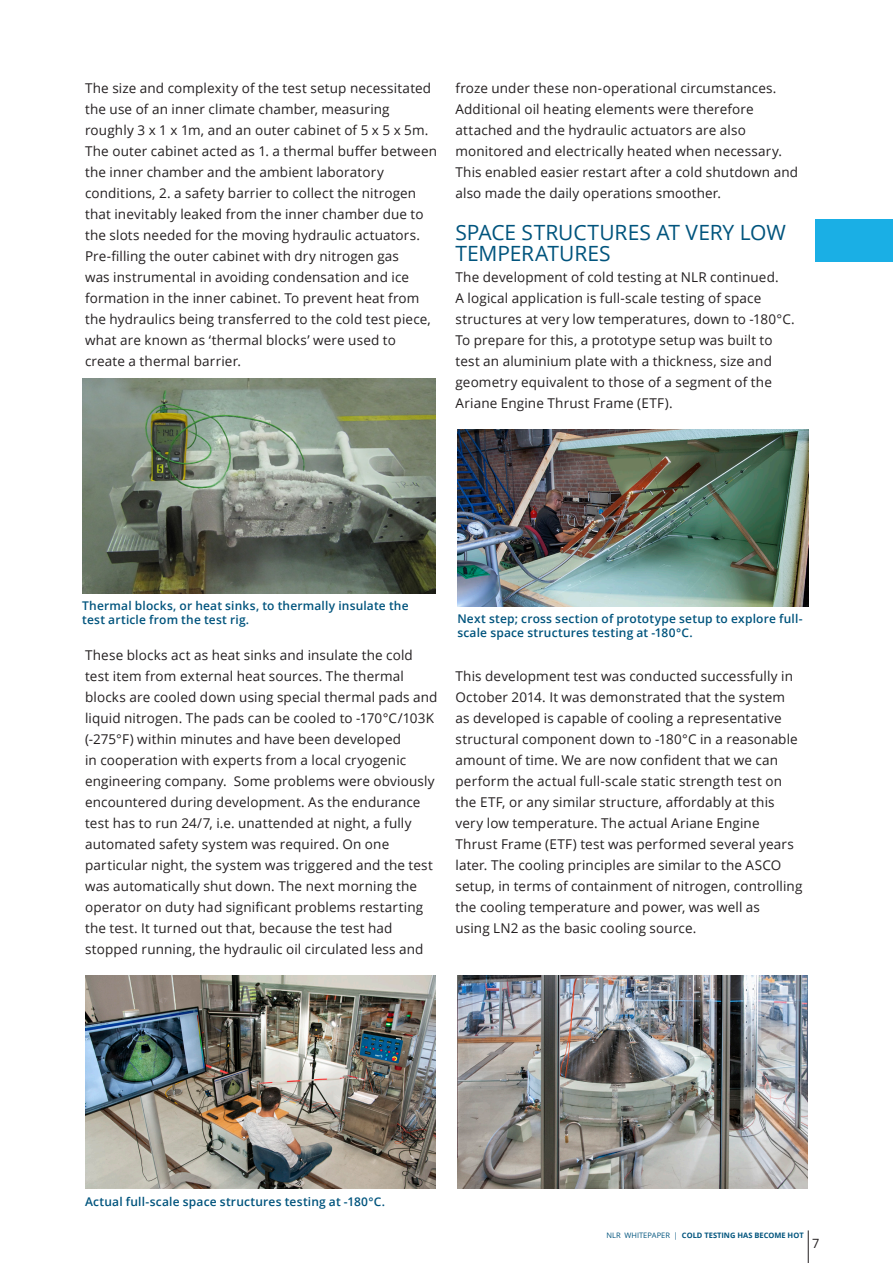
<style>
.page{position:relative;width:893px;height:1263px;background:#fff}
.page>*{position:absolute;margin:0;border:0;box-sizing:border-box;transform-origin:0 0}
.Aleineakop_3{font:21px/21px "Open Sans";letter-spacing:-.005em;color:#01547d}
.Broodtekst{font:13.5px/21px "Open Sans";letter-spacing:.01em;color:#231f20}
.t1{font:12.75px "Open Sans";color:#231f20}
.Fotobijschrift{font:600 12px/14.4px "Open Sans";letter-spacing:.015em;color:#01547d}
.t2{font:700 7.5px "Open Sans";color:#01547d}
.s1{font-weight:400}
</style>
<div class="page">
<img style="left:457px;top:975px;width:351px;height:214px">
<div style="left:815px;top:219px;width:78px;height:42px;background:#1aafe5"></div>
<img style="left:457px;top:429px;width:351px;height:178px">
<img style="left:82px;top:379px;width:354px;height:215px">
<img style="left:85px;top:975px;width:351px;height:213px">
<hr style="left:808px;top:1230px;width:1px;height:33px;background:#231f20">
<p class="Broodtekst" style="left:85px;top:78px;width:354px">The size and complexity of the test setup necessitated the use of an inner climate chamber, measuring roughly 3 x 1 x 1m, and an outer cabinet of 5 x 5 x 5m.<br>The outer cabinet acted as 1. a thermal buffer between the inner chamber and the ambient laboratory conditions, 2. a safety barrier to collect the nitrogen that inevitably leaked from the inner chamber due to the slots needed for the moving hydraulic actuators.<br>Pre-filling the outer cabinet with dry nitrogen gas<br>was instrumental in avoiding condensation and ice formation in the inner cabinet. To prevent heat from the hydraulics being transferred to the cold test piece, what are known as ‘thermal blocks’ were used to create a thermal barrier.</p>
<p class="Broodtekst" style="left:455px;top:78px;width:344px">froze under these non-operational circumstances.<br>Additional oil heating elements were therefore attached and the hydraulic actuators are also monitored and electrically heated when necessary.<br>This enabled easier restart after a cold shutdown and also made the daily operations smoother.</p>
<p class="Aleineakop_3" style="left:455px;top:222px;width:332px">SPACE STRUCTURES AT VERY LOW<br>TEMPERATURES</p>
<p class="Broodtekst" style="left:455px;top:267px;width:341px">The development of cold testing at NLR continued.<br>A logical application is full-scale testing of space structures at very low temperatures, down to -180°C.<br>To prepare for this, a prototype setup was built to test an aluminium plate with a thickness, size and geometry equivalent to those of a segment of the Ariane Engine Thrust Frame (ETF).</p>
<p class="Fotobijschrift" style="left:82px;top:598px;width:328px">Thermal blocks, or heat sinks, to thermally insulate the test article from the test rig.</p>
<p class="Broodtekst" style="left:85px;top:645px;width:354px">These blocks act as heat sinks and insulate the cold test item from external heat sources. The thermal blocks are cooled down using special thermal pads and liquid nitrogen. The pads can be cooled to -170°C/103K (-275°F) within minutes and have been developed<br>in cooperation with experts from a local cryogenic engineering company. Some problems were obviously encountered during development. As the endurance test has to run 24/7, i.e. unattended at night, a fully automated safety system was required. On one particular night, the system was triggered and the test was automatically shut down. The next morning the operator on duty had significant problems restarting the test. It turned out that, because the test had</p>
<p class="Broodtekst" style="left:85px;top:939px;width:340px">stopped running, the hydraulic oil circulated less and</p>
<p class="Fotobijschrift" style="left:457px;top:611px;width:347px">Next step; cross section of prototype setup to explore full&shy;scale space structures testing at -180°C.</p>
<p class="Broodtekst" style="left:455px;top:666px;width:348px">This development test was conducted successfully in October 2014. It was demonstrated that the system as developed is capable of cooling a representative structural component down to -180°C in a reasonable amount of time. We are now confident that we can perform the actual full-scale static strength test on the ETF, or any similar structure, affordably at this very low temperature. The actual Ariane Engine Thrust Frame (ETF) test was performed several years later. The cooling principles are similar to the ASCO setup, in terms of containment of nitrogen, controlling the cooling temperature and power, was well as<br>using LN2 as the basic cooling source.</p>
<p class="Fotobijschrift" style="left:85px;top:1194px;width:302px">Actual full-scale space structures testing at -180°C.</p>
<p class="t2" style="left:606px;top:1230px;width:199px"><span class="s1">NLR WHITEPAPER |</span> COLD TESTING HAS BECOME HOT</p>
<p class="t1" style="left:812px;top:1235px;width:9px">7</p>
</div>
